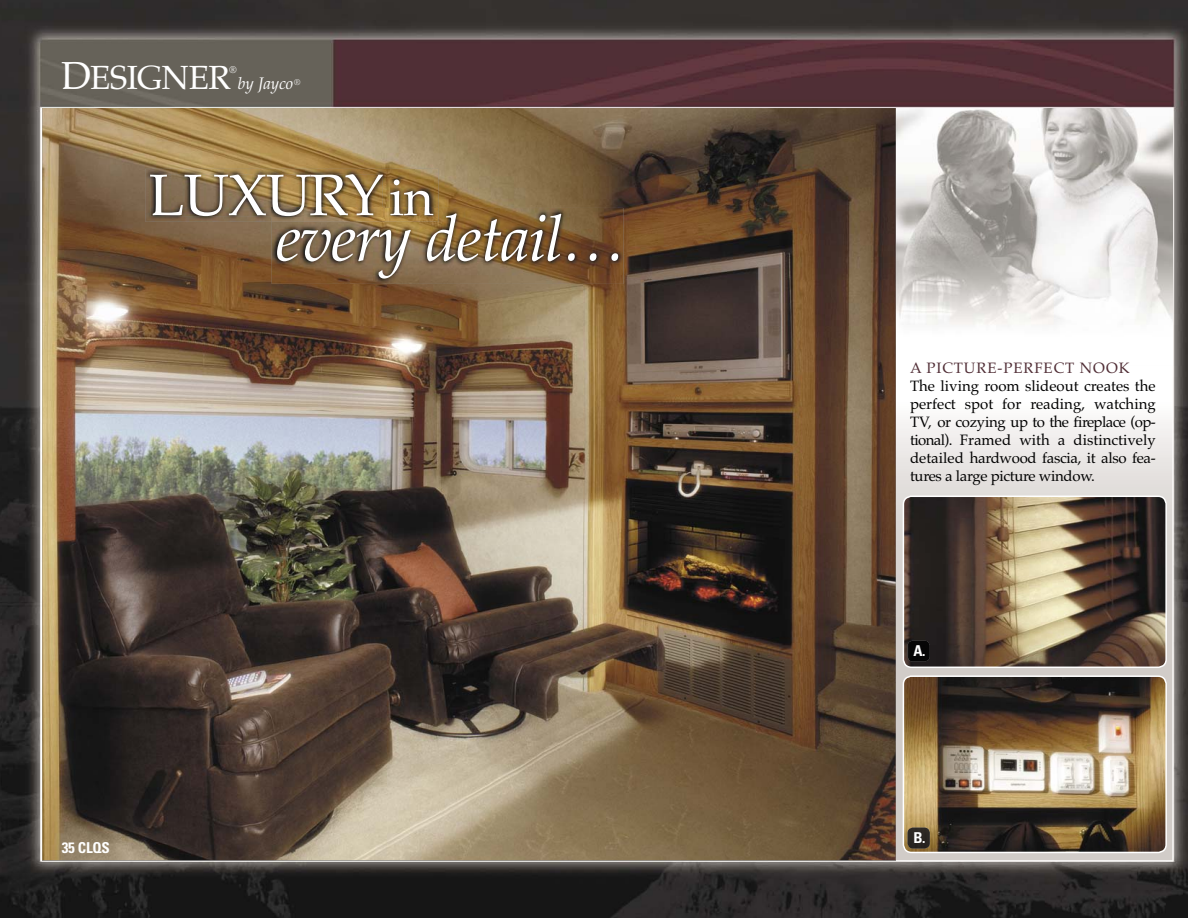
<style>
.page{position:relative;width:1188px;height:918px;background:#fff}
.page>*{position:absolute;margin:0;border:0;box-sizing:border-box;transform-origin:0 0}
.t1{font:italic 65.1px "Palatino";letter-spacing:-.02em;color:#fff}
.t2{font:58.5px "Palatino";letter-spacing:-.02em;color:#fff}
.t3{font:33.45px "Palatino";letter-spacing:-.02em;color:#fff}
.t4{font:italic 16.8px "Palatino";letter-spacing:-.005em;color:#fff}
.t5{font:15px/18px "Palatino";letter-spacing:-.02em;color:#000;text-align:justify}
.t6{font:15px "Palatino";letter-spacing:.06em;color:#502d35}
.t7{font:700 condensed 15px "Univers";letter-spacing:-.01em;color:#fff}
.t8{font:9.75px "Palatino";color:#fff}
.t9{font:italic 8.4px "Palatino";color:#fff}
.s1{font-size:39px}
.s2{font-size:52.05px}
</style>
<div class="page">
<img style="left:0;top:0;width:1188px;height:917px">
<img style="left:896px;top:108px;width:276px;height:257px">
<svg style="left:896px;top:400px;width:276px;height:460px"></svg>
<img style="left:42px;top:108px;width:854px;height:752px">
<img style="left:903px;top:676px;width:263px;height:176px;border-radius:8px">
<div style="left:903px;top:675px;width:264px;height:178px;border:2px solid #fff;border-radius:8px"></div>
<img style="left:903px;top:496px;width:263px;height:171px;border-radius:8px">
<div style="left:903px;top:496px;width:264px;height:172px;border:2px solid #fff;border-radius:8px"></div>
<img style="left:908px;top:828px;width:22px;height:21px;border-radius:5px">
<img style="left:908px;top:641px;width:22px;height:21px;border-radius:5px">
<img style="left:145px;top:169px;width:293px;height:53px">
<img style="left:150px;top:174px;width:233px;height:42px">
<img style="left:390px;top:180px;width:43px;height:28px">
<img style="left:272px;top:208px;width:351px;height:76px">
<img style="left:272px;top:208px;width:166px;height:14px">
<img style="left:310px;top:208px;width:73px;height:8px">
<img style="left:272px;top:208px;width:38px;height:8px">
<img style="left:390px;top:208px;width:43px;height:7px">
<h3 class="t3" style="left:62px;top:64px;width:171px"><span class="s1">D</span>ESIGNER</h3>
<p class="t8" style="left:230px;top:66px;width:9px">®</p>
<p class="t4" style="left:238px;top:77px;width:57px">by Jayco</p>
<p class="t9" style="left:294px;top:78px;width:8px">®</p>
<h2 class="t2" style="left:149px;top:172px;width:286px">LUXURY <span class="s2">in</span></h2>
<h1 class="t1" style="left:276px;top:213px;width:353px">every detail…</h1>
<p class="t7" style="left:62px;top:842px;width:50px">35 CLQS</p>
<p class="t6" style="left:910px;top:362px;width:221px">A PICTURE-PERFECT NOOK</p>
<p class="t5" style="left:910px;top:378px;width:247px">The living room slideout creates the perfect spot for reading, watching TV, or cozying up to the fireplace (op&shy;tional). Framed with a distinctively detailed hardwood fascia, it also fea&shy;tures a large picture window.</p>
<p class="t7" style="left:913px;top:645px;width:13px">A.</p>
<p class="t7" style="left:913px;top:832px;width:13px">B.</p>
</div>
